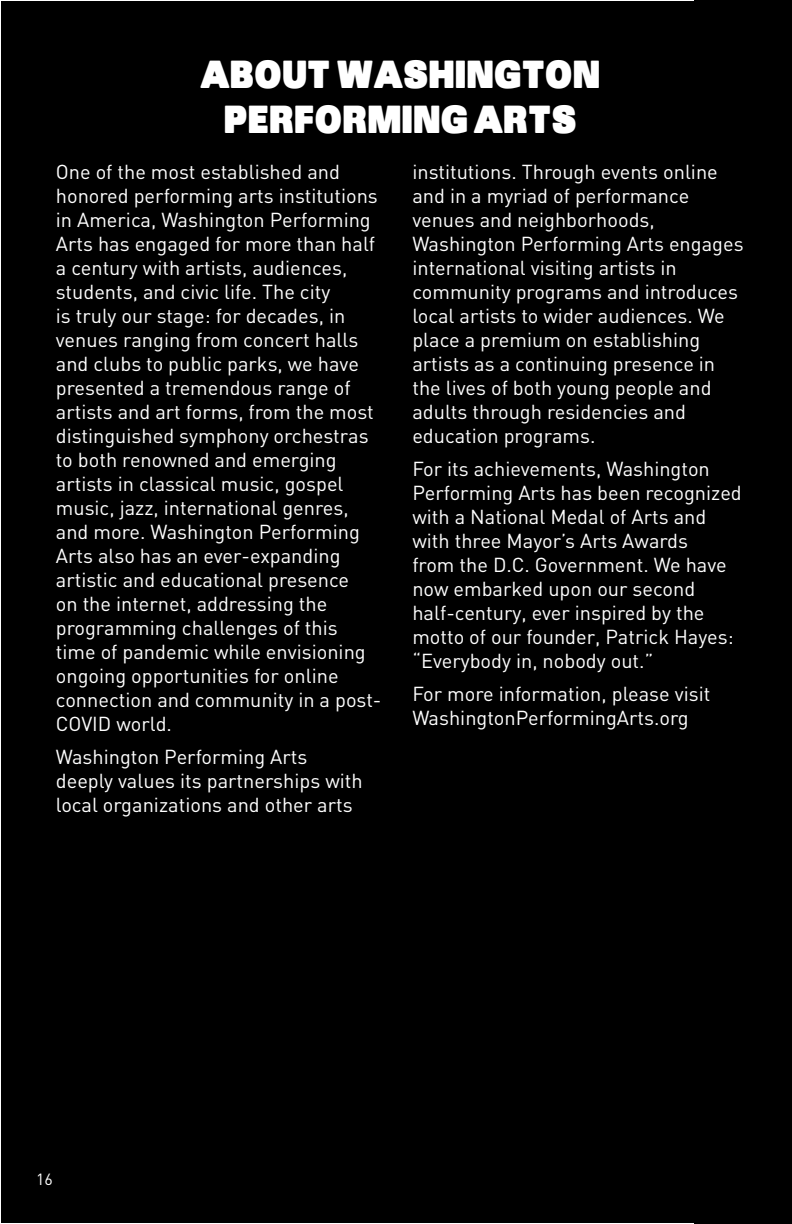
<style>
.page{position:relative;width:792px;height:1224px;background:#fff}
.page>*{position:absolute;margin:0;border:0;box-sizing:border-box;transform-origin:0 0}
.P10{font:900 38px/45.6px "Sans";color:#fff;text-align:center}
.t1{font:20px/24px "DIN";color:#fff}
.t2{font:16px "DIN";color:#fff}
</style>
<div class="page">
<div style="left:1px;top:1px;width:790px;height:1222px;background:#000"></div>
<p class="P10" style="left:200px;top:50px;width:401px">ABOUT WASHINGTON<br>PERFORMING ARTS</p>
<p class="t1" style="left:56px;top:160px;width:327px">One of the most established and honored performing arts institutions in America, Washington Performing Arts has engaged for more than half a century with artists, audiences, students, and civic life. The city<br>is truly our stage: for decades, in venues ranging from concert halls and clubs to public parks, we have presented a tremendous range of artists and art forms, from the most distinguished symphony orchestras to both renowned and emerging artists in classical music, gospel music, jazz, international genres, and more. Washington Performing Arts also has an ever-expanding artistic and educational presence<br>on the internet, addressing the programming challenges of this time of pandemic while envisioning ongoing opportunities for online connection and community in a post-COVID world.</p>
<p class="t1" style="left:56px;top:745px;width:308px">Washington Performing Arts deeply values its partnerships with local organizations and other arts</p>
<p class="t1" style="left:412px;top:160px;width:333px">institutions. Through events online and in a myriad of performance venues and neighborhoods,<br>Washington Performing Arts engages international visiting artists in community programs and introduces local artists to wider audiences. We place a premium on establishing artists as a continuing presence in the lives of both young people and adults through residencies and education programs.</p>
<p class="t1" style="left:412px;top:457px;width:331px">For its achievements, Washington<br>Performing Arts has been recognized with a National Medal of Arts and with three Mayor’s Arts Awards<br>from the D.C. Government. We have now embarked upon our second half-century, ever inspired by the motto of our founder, Patrick Hayes: “Everybody in, nobody out.”</p>
<p class="t1" style="left:412px;top:682px;width:300px">For more information, please visit<br>WashingtonPerformingArts.org</p>
<p class="t2" style="left:36px;top:1170px;width:18px">16</p>
</div>
